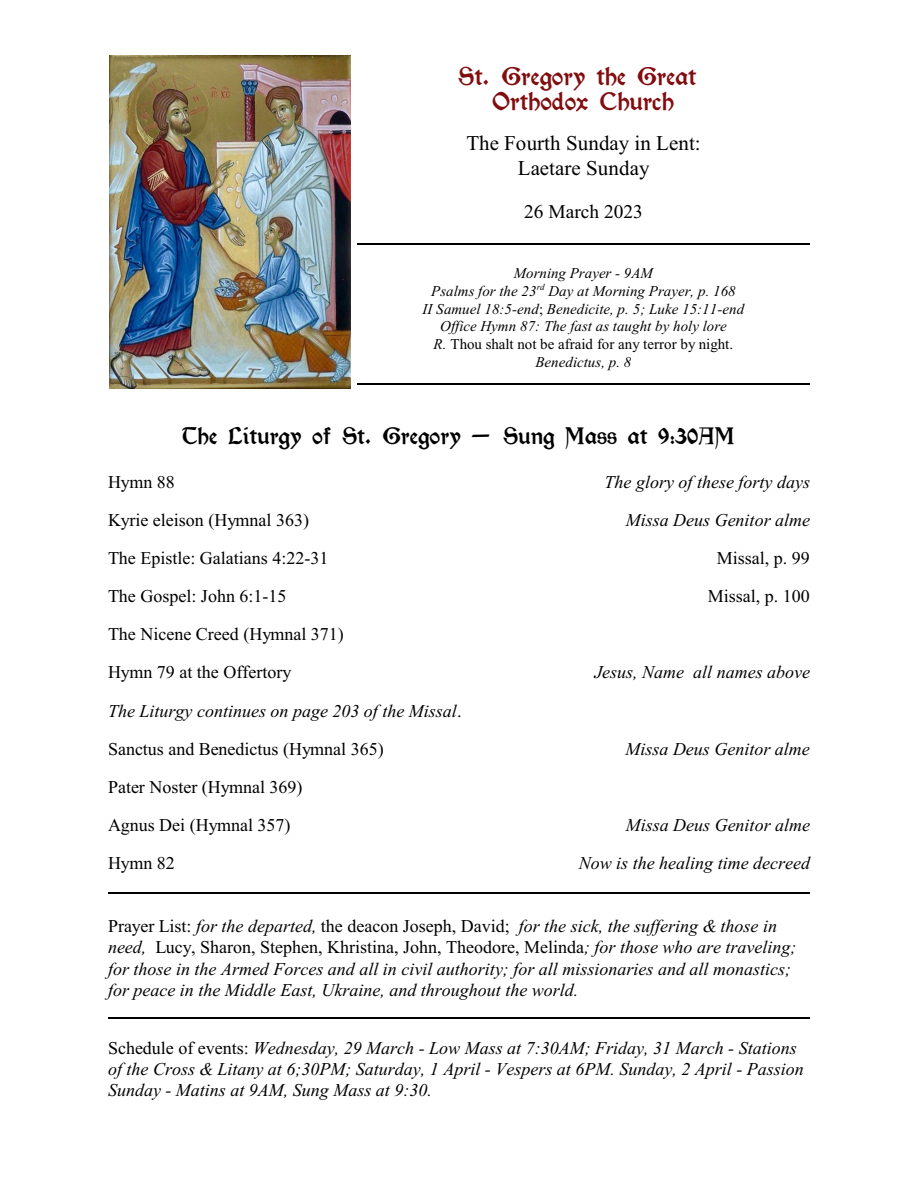
<style>
.page{position:relative;width:918px;height:1188px;background:#fff}
.page>*{position:absolute;margin:0;border:0;box-sizing:border-box;transform-origin:0 0}
.t1{font:22.5px/25px "Kelmscott";color:#820d0f;text-align:center}
.t2{font:21px "Kelmscott";color:#000}
.t3{font:21px/24.6px "Times New Roman";color:#000;text-align:center}
.t4{font:19.5px "Times New Roman";color:#000}
.t5{font:italic 18px/21.3px "Times New Roman";color:#000}
.t6{font:18px/38.1px "Times New Roman";color:#000}
.t7{font:italic 15px/17.7px "Times New Roman";color:#000;text-align:center}
.s1{font-style:normal}
</style>
<div class="page">
<img style="left:109px;top:56px;width:242px;height:333px">
<hr style="left:357px;top:244px;width:453px;height:1px;background:#000">
<hr style="left:357px;top:384px;width:453px;height:1px;background:#000">
<hr style="left:108px;top:892px;width:702px;height:2px;background:#000">
<hr style="left:108px;top:1018px;width:702px;height:1px;background:#000">
<p class="t1" style="left:458px;top:65px;width:240px">St. Gregory the Great<br>Orthodox Church</p>
<p class="t3" style="left:466px;top:133px;width:236px">The Fourth Sunday in Lent:<br>Laetare Sunday</p>
<p class="t4" style="left:524px;top:204px;width:120px">26 March 2023</p>
<p class="t7" style="left:423px;top:266px;width:323px">Morning Prayer - 9AM<br>Psalms for the 23<sup>rd</sup> Day at Morning Prayer, p. 168<br>II Samuel 18:5-end<span class="s1">;</span> Benedicite, p. 5; Luke 15:11-end Office Hymn 87: The fast as taught by holy lore<br>R. <span class="s1">Thou shalt not be afraid for any terror by night.<br></span>Benedictus, p. 8</p>
<p class="t2" style="left:183px;top:426px;width:554px">The Liturgy of St. Gregory - Sung Mass at 9:30AM</p>
<p class="t6" style="left:108px;top:464px;width:68px">Hymn 88</p>
<p class="t5" style="left:605px;top:473px;width:207px">The glory of these forty days</p>
<p class="t6" style="left:108px;top:502px;width:203px">Kyrie eleison (Hymnal 363)</p>
<p class="t5" style="left:626px;top:511px;width:186px">Missa Deus Genitor alme</p>
<p class="t6" style="left:108px;top:541px;width:222px">The Epistle: Galatians 4:22-31</p>
<p class="t6" style="left:717px;top:541px;width:95px">Missal, p. 99</p>
<p class="t6" style="left:108px;top:579px;width:180px">The Gospel: John 6:1-15</p>
<p class="t6" style="left:708px;top:579px;width:104px">Missal, p. 100</p>
<p class="t6" style="left:108px;top:617px;width:237px">The Nicene Creed (Hymnal 371)<br>Hymn 79 at the Offertory</p>
<p class="t5" style="left:594px;top:663px;width:217px">Jesus, Name all names above</p>
<p class="t5" style="left:108px;top:693px;width:355px;line-height:38.1px">The Liturgy continues on page 203 of the Missal<span class="s1">.<br>Sanctus and Benedictus (Hymnal 365)</span></p>
<p class="t6" style="left:108px;top:770px;width:196px">Pater Noster (Hymnal 369)<br>Agnus Dei (Hymnal 357)</p>
<p class="t5" style="left:626px;top:740px;width:186px">Missa Deus Genitor alme</p>
<p class="t5" style="left:626px;top:816px;width:186px">Missa Deus Genitor alme</p>
<p class="t6" style="left:108px;top:846px;width:68px">Hymn 82</p>
<p class="t5" style="left:579px;top:854px;width:233px">Now is the healing time decreed</p>
<p class="t5" style="left:108px;top:917px;width:690px"><span class="s1">Prayer List:</span> for the departed, <span class="s1">the deacon Joseph, David;</span> for the sick, the suffering &amp; those in need, <span class="s1">Lucy, Sharon, Stephen, Khristina, John, Theodore, Melinda</span>; for those who are traveling; for those in the Armed Forces and all in civil authority; for all missionaries and all monastics; for peace in the Middle East, Ukraine, and throughout the world.</p>
<p class="t5" style="left:108px;top:1039px;width:697px"><span class="s1">Schedule of events:</span> Wednesday, 29 March - Low Mass at 7:30AM; Friday, 31 March - Stations of the Cross &amp; Litany at 6;30PM; Saturday, 1 April - Vespers at 6PM. Sunday, 2 April - Passion<br>Sunday - Matins at 9AM, Sung Mass at 9:30.</p>
</div>
